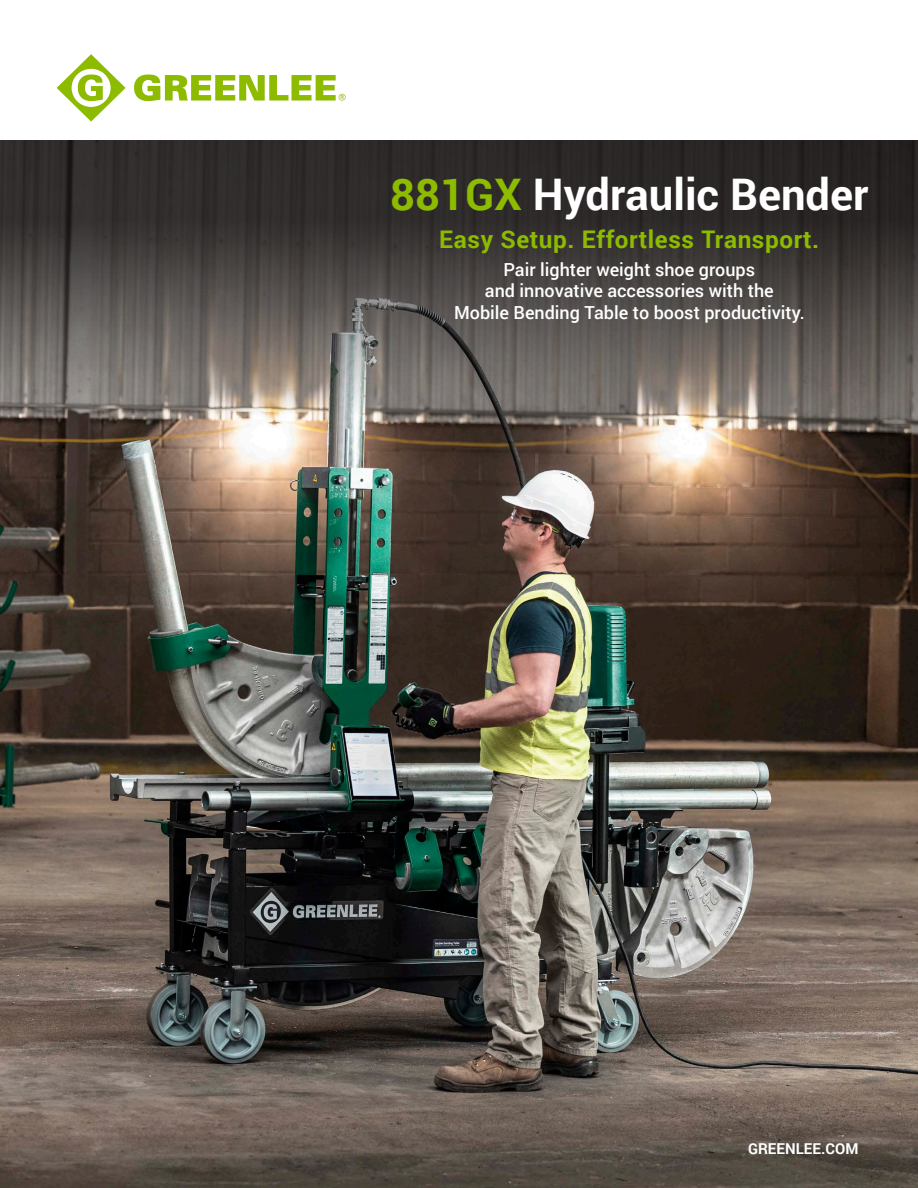
<style>
.page{position:relative;width:918px;height:1188px;background:#fff}
.page>*{position:absolute;margin:0;border:0;box-sizing:border-box;transform-origin:0 0}
.Page_Title{font:700 43.5px "Roboto";color:#fff}
.Page_Title-2{font:700 24.3px "Roboto";letter-spacing:.025em;color:#8dbb00}
.Page_Title-3{font:500 18px/21.6px "Roboto";color:#fff;text-align:center}
.page{font:700 15px "Roboto";color:#fff}
.s1{color:#8dbb00}
</style>
<div class="page">
<img style="left:0;top:415px;width:918px;height:773px">
<svg style="left:0;top:140px;width:918px;height:275px;background:#4f4a47"></svg>
<svg style="left:57px;top:54px;width:69px;height:68px"></svg>
<svg style="left:134px;top:74px;width:212px;height:27px"></svg>
<p class="Page_Title" style="left:390px;top:163px;width:480px"><span class="s1">881GX</span> Hydraulic Bender</p>
<p class="Page_Title-2" style="left:439px;top:222px;width:382px">Easy Setup. Effortless Transport.</p>
<p class="Page_Title-3" style="left:454px;top:258px;width:352px">Pair lighter weight shoe groups<br>and innovative accessories with the<br>Mobile Bending Table to boost productivity.</p>
<p class="page" style="left:748px;top:1138px;width:112px">GREENLEE.COM</p>
</div>
